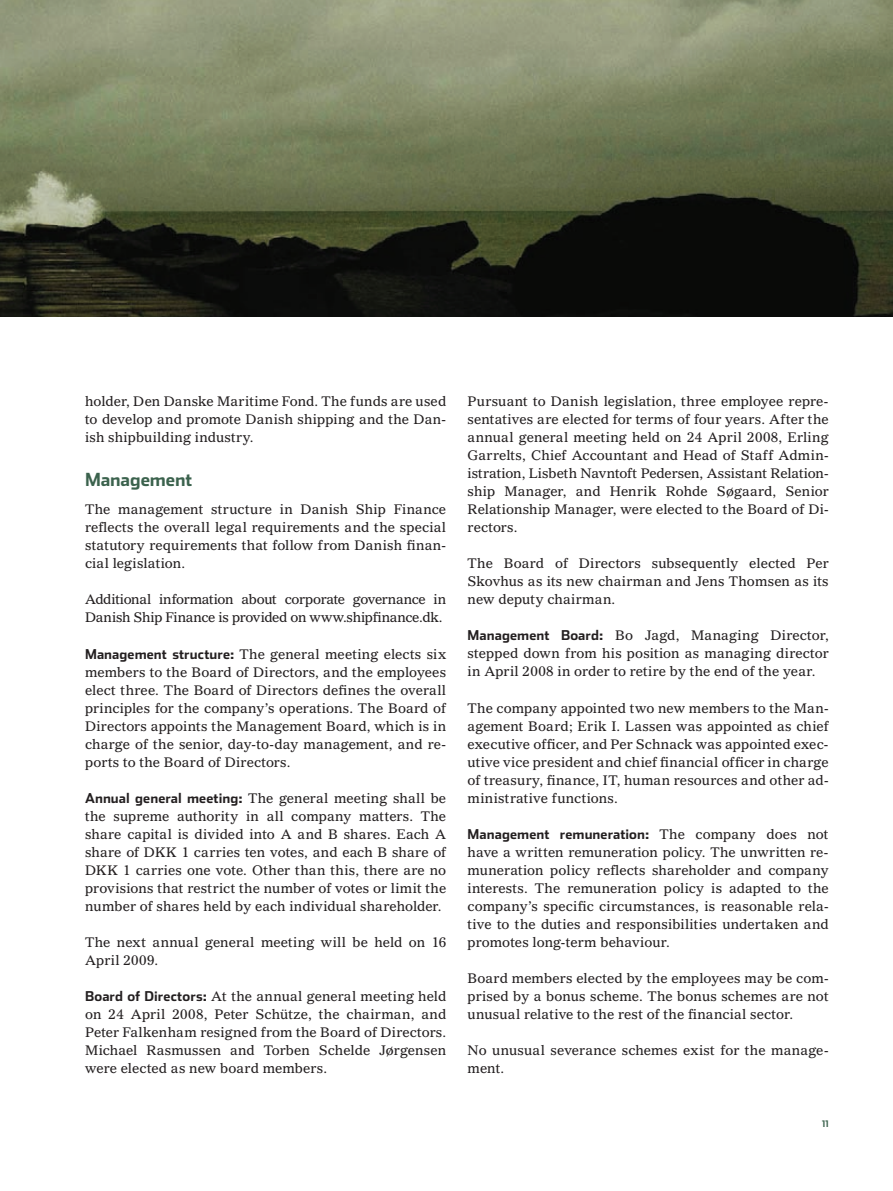
<style>
.page{position:relative;width:893px;height:1191px;background:#fff}
.page>*{position:absolute;margin:0;border:0;box-sizing:border-box;transform-origin:0 0}
.t1{font:700 18px "Stainless";letter-spacing:-.005em;color:#3b624d}
.t2{font:13.5px/18px "Gazette LH";letter-spacing:.005em;color:#231f20;text-align:justify}
.t3{font:13.5px/18px "Gazette LH";letter-spacing:-.025em;color:#231f20}
.t4{font:700 13.5px "Stainless";letter-spacing:.005em;color:#231f20}
.t5{font:700 9px "Stainless";color:#3b624d}
.s1{font-family:"Stainless";font-weight:700}
.s2{font-family:"Gazette LH";font-weight:400}
</style>
<div class="page">
<img style="left:0;top:0;width:893px;height:316px">
<p class="t2" style="left:85px;top:392px;width:363px">holder, Den Danske Maritime Fond. The funds are used to develop and promote Danish shipping and the Dan&shy;ish shipbuilding industry.</p>
<h1 class="t1" style="left:85px;top:468px;width:109px">Management</h1>
<p class="t2" style="left:85px;top:500px;width:363px">The management structure in Danish Ship Finance reflects the overall legal requirements and the special statutory requirements that follow from Danish finan&shy;cial legislation.</p>
<p class="t3" style="left:85px;top:590px;width:363px">Additional information about corporate governance in<br>Danish Ship Finance is provided on www.shipfinance.dk.</p>
<p class="t2" style="left:85px;top:644px;width:363px"><span class="s1">Management structure:</span> The general meeting elects six members to the Board of Directors, and the employees elect three. The Board of Directors defines the overall principles for the company’s operations. The Board of Directors appoints the Management Board, which is in charge of the senior, day-to-day management, and re&shy;ports to the Board of Directors.</p>
<p class="t2" style="left:85px;top:788px;width:363px"><span class="s1">Annual general meeting:</span> The general meeting shall be the supreme authority in all company matters. The share capital is divided into A and B shares. Each A share of DKK 1 carries ten votes, and each B share of DKK 1 carries one vote. Other than this, there are no provisions that restrict the number of votes or limit the number of shares held by each individual shareholder.</p>
<p class="t2" style="left:85px;top:932px;width:363px">The next annual general meeting will be held on 16<br>April 2009.</p>
<p class="t2" style="left:85px;top:986px;width:363px"><span class="s1">Board of Directors:</span> At the annual general meeting held on 24 April 2008, Peter Schütze, the chairman, and Peter Falkenham resigned from the Board of Directors.<br>Michael Rasmussen and Torben Schelde Jørgensen were elected as new board members.</p>
<p class="t2" style="left:467px;top:392px;width:363px">Pursuant to Danish legislation, three employee repre&shy;sentatives are elected for terms of four years. After the annual general meeting held on 24 April 2008, Erling Garrelts, Chief Accountant and Head of Staff Admin&shy;istration, Lisbeth Navntoft Pedersen, Assistant Relation&shy;ship Manager, and Henrik Rohde Søgaard, Senior Relationship Manager, were elected to the Board of Di&shy;rectors.</p>
<p class="t2" style="left:468px;top:554px;width:363px">The Board of Directors subsequently elected Per Skovhus as its new chairman and Jens Thomsen as its new deputy chairman.</p>
<p class="t2" style="left:467px;top:626px;width:363px"><span class="s1">Management Board:</span> Bo Jagd, Managing Director, stepped down from his position as managing director in April 2008 in order to retire by the end of the year.</p>
<p class="t2" style="left:467px;top:698px;width:363px">The company appointed two new members to the Man&shy;agement Board; Erik I. Lassen was appointed as chief executive officer, and Per Schnack was appointed exec&shy;utive vice president and chief financial officer in charge of treasury, finance, IT, human resources and other ad&shy;ministrative functions.</p>
<p class="t4" style="left:468px;top:825px;width:363px">Management remuneration: <span class="s2">The company does not</span></p>
<p class="t2" style="left:467px;top:842px;width:363px">have a written remuneration policy. The unwritten re&shy;muneration policy reflects shareholder and company interests. The remuneration policy is adapted to the company’s specific circumstances, is reasonable rela&shy;tive to the duties and responsibilities undertaken and promotes long-term behaviour.</p>
<p class="t2" style="left:468px;top:968px;width:363px">Board members elected by the employees may be com&shy;prised by a bonus scheme. The bonus schemes are not unusual relative to the rest of the financial sector.</p>
<p class="t2" style="left:468px;top:1040px;width:363px">No unusual severance schemes exist for the manage&shy;ment.</p>
<p class="t5" style="left:822px;top:1117px;width:8px">11</p>
</div>
